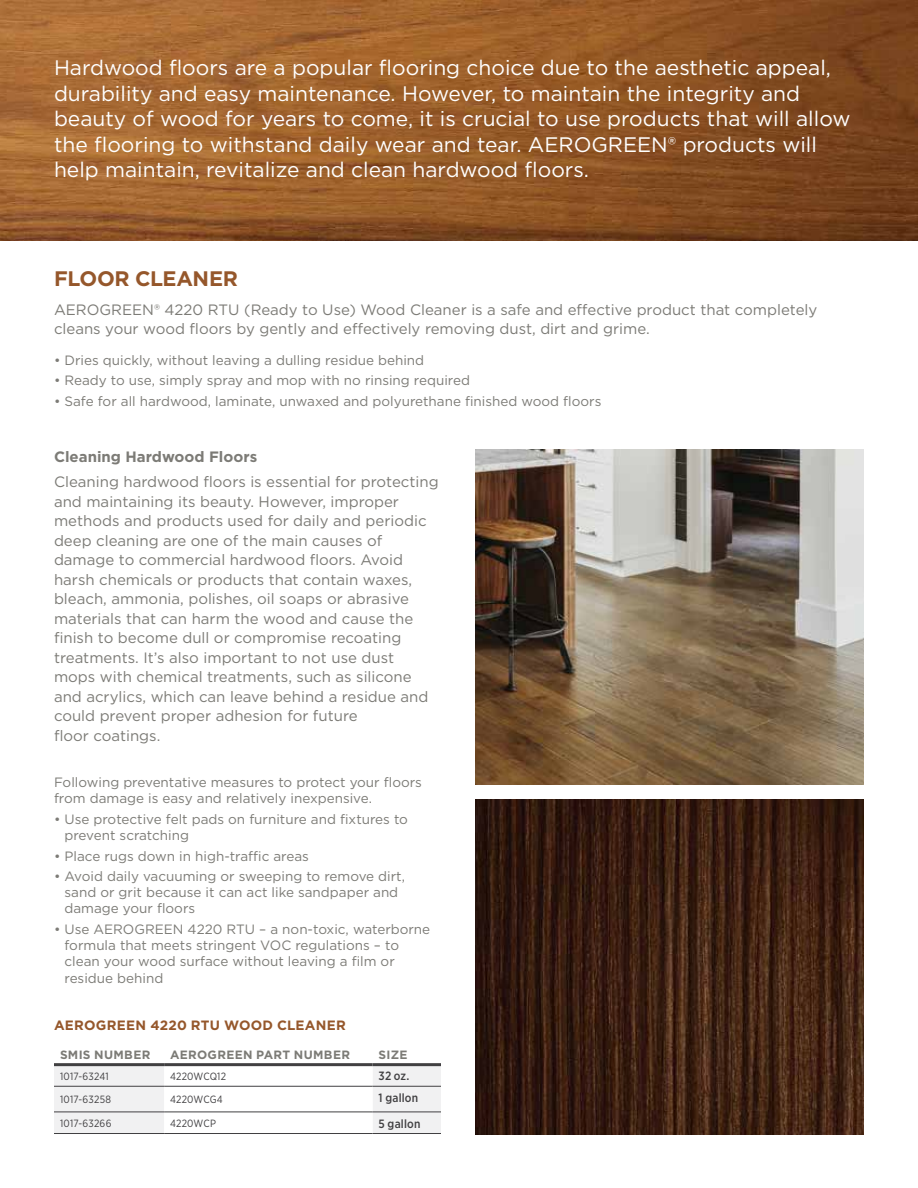
<style>
.page{position:relative;width:918px;height:1188px;background:#fff}
.page>*{position:absolute;margin:0;border:0;box-sizing:border-box;transform-origin:0 0}
.t1{font:21px/25.5px "Gotham";color:#fff}
.t2{font:700 21px "Gotham";letter-spacing:-.02em;color:#95572b}
.t3{font:15px/19.5px "Gotham";color:#7c7b76}
.t4{font:700 15px "Gotham";color:#7c7b76}
.t5{font:13.5px/16.2px "Gotham";color:#7c7b76}
.t6{font:700 13.5px "Gotham";letter-spacing:.015em;color:#95572b}
.t7{font:700 12px "Gotham";letter-spacing:.03em;color:#7c7b76}
.t8{font:500 12px "Gotham Narrow";letter-spacing:.015em;color:#414042}
.t9{font:10.5px "Gotham Narrow";letter-spacing:.015em;color:#414042}
</style>
<div class="page">
<img style="left:0;top:0;width:918px;height:240px">
<img style="left:476px;top:800px;width:388px;height:335px">
<img style="left:476px;top:450px;width:388px;height:335px">
<svg style="left:54px;top:1066px;width:387px;height:67px"></svg>
<hr style="left:373px;top:1086px;width:68px;height:1px;background:#414042">
<hr style="left:54px;top:1086px;width:110px;height:1px;background:#414042">
<hr style="left:164px;top:1086px;width:209px;height:1px;background:#414042">
<hr style="left:373px;top:1112px;width:68px;height:1px;background:#414042">
<hr style="left:373px;top:1133px;width:68px;height:1px;background:#414042">
<hr style="left:54px;top:1112px;width:110px;height:1px;background:#414042">
<hr style="left:54px;top:1133px;width:110px;height:1px;background:#414042">
<hr style="left:164px;top:1112px;width:209px;height:1px;background:#414042">
<hr style="left:164px;top:1133px;width:209px;height:1px;background:#414042">
<hr style="left:54px;top:1063px;width:110px;height:3px;background:#414042">
<hr style="left:164px;top:1063px;width:209px;height:3px;background:#414042">
<hr style="left:373px;top:1063px;width:68px;height:3px;background:#414042">
<p class="t1" style="left:54px;top:55px;width:798px">Hardwood floors are a popular flooring choice due to the aesthetic appeal, durability and easy maintenance. However, to maintain the integrity and beauty of wood for years to come, it is crucial to use products that will allow the flooring to withstand daily wear and tear. AEROGREEN® products will help maintain, revitalize and clean hardwood floors.</p>
<h1 class="t2" style="left:54px;top:265px;width:186px">FLOOR CLEANER</h1>
<p class="t3" style="left:54px;top:299px;width:765px">AEROGREEN® 4220 RTU (Ready to Use) Wood Cleaner is a safe and effective product that completely cleans your wood floors by gently and effectively removing dust, dirt and grime.</p>
<p class="t5" style="left:54px;top:352px;width:372px">• Dries quickly, without leaving a dulling residue behind</p>
<p class="t5" style="left:54px;top:372px;width:418px">• Ready to use, simply spray and mop with no rinsing required</p>
<p class="t5" style="left:54px;top:393px;width:549px">• Safe for all hardwood, laminate, unwaxed and polyurethane finished wood floors</p>
<p class="t4" style="left:54px;top:447px;width:205px">Cleaning Hardwood Floors</p>
<p class="t3" style="left:54px;top:472px;width:386px">Cleaning hardwood floors is essential for protecting and maintaining its beauty. However, improper methods and products used for daily and periodic deep cleaning are one of the main causes of damage to commercial hardwood floors. Avoid harsh chemicals or products that contain waxes, bleach, ammonia, polishes, oil soaps or abrasive materials that can harm the wood and cause the finish to become dull or compromise recoating treatments. It’s also important to not use dust mops with chemical treatments, such as silicone and acrylics, which can leave behind a residue and could prevent proper adhesion for future<br>floor coatings.</p>
<p class="t5" style="left:54px;top:774px;width:369px">Following preventative measures to protect your floors from damage is easy and relatively inexpensive.</p>
<p class="t5" style="left:65px;top:811px;width:345px;text-indent:-11px">• Use protective felt pads on furniture and fixtures to prevent scratching</p>
<p class="t5" style="left:54px;top:847px;width:257px">• Place rugs down in high-traffic areas</p>
<p class="t5" style="left:65px;top:868px;width:342px;text-indent:-11px">• Avoid daily vacuuming or sweeping to remove dirt, sand or grit because it can act like sandpaper and damage your floors</p>
<p class="t5" style="left:65px;top:921px;width:367px;text-indent:-11px">• Use AEROGREEN 4220 RTU – a non-toxic, waterborne formula that meets stringent VOC regulations – to clean your wood surface without leaving a film or residue behind</p>
<p class="t6" style="left:54px;top:1017px;width:293px">AEROGREEN 4220 RTU WOOD CLEANER</p>
<p class="t7" style="left:60px;top:1046px;width:92px">SMIS NUMBER</p>
<p class="t7" style="left:170px;top:1046px;width:181px">AEROGREEN PART NUMBER</p>
<p class="t7" style="left:379px;top:1046px;width:30px">SIZE</p>
<p class="t9" style="left:60px;top:1069px;width:50px">1017-63241</p>
<p class="t9" style="left:170px;top:1069px;width:57px">4220WCQ12</p>
<p class="t8" style="left:379px;top:1068px;width:32px">32 oz.</p>
<p class="t9" style="left:60px;top:1093px;width:53px">1017-63258</p>
<p class="t9" style="left:170px;top:1093px;width:54px">4220WCG4</p>
<p class="t8" style="left:379px;top:1090px;width:41px">1 gallon</p>
<p class="t9" style="left:60px;top:1117px;width:53px">1017-63266</p>
<p class="t9" style="left:170px;top:1117px;width:47px">4220WCP</p>
<p class="t8" style="left:379px;top:1116px;width:43px">5 gallon</p>
</div>
